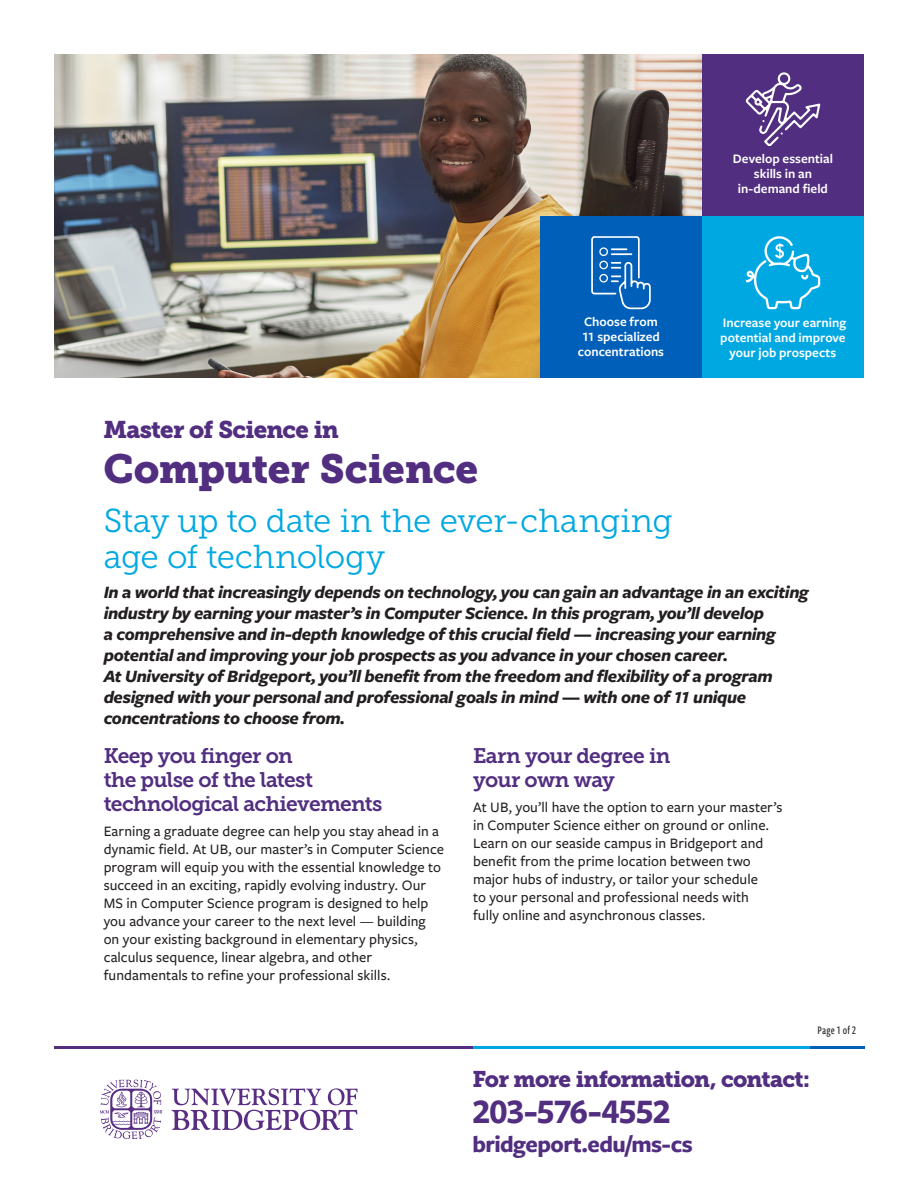
<style>
.page{position:relative;width:918px;height:1188px;background:#fff}
.page>*{position:absolute;margin:0;border:0;box-sizing:border-box;transform-origin:0 0}
.Program_Title{font:40.5px "Museo Slab 900";letter-spacing:-.01em;color:#522e81}
.t1{font:700 36px "Freight Sans Pro";letter-spacing:-.03em;color:#522e81}
.Main_Heading{font:33px/36px "Museo Slab 300";letter-spacing:-.01em;color:#00a8e2}
.t2{font:700 24px "Freight Sans Pro";letter-spacing:-.025em;color:#522e81}
.Program_Title-2{font:24px "Museo Slab 900";letter-spacing:-.03em;color:#522e81}
.t3{font:22.5px "Museo Slab 900";letter-spacing:-.035em;color:#522e81}
.Sub_Heading{font:21px/24px "Museo Slab 700";letter-spacing:-.035em;color:#522e81}
.Body_Intro{font:italic 700 18px/21px "Freight Sans Pro";letter-spacing:-.015em;color:#231f20}
.Body_Copy{font:500 15px/18px "Freight Sans Pro";letter-spacing:.005em;color:#231f20}
.Infographic_Supporting_Copy{font:600 13.5px/15px "Freight Sans Pro";color:#fff;text-align:center}
.t4{font:500 12px "Freight Sans Cmp Pro";letter-spacing:.01em;color:#231f20}
</style>
<div class="page">
<hr style="left:472px;top:1046px;width:338px;height:3px;background:#00a8e2">
<hr style="left:54px;top:1046px;width:418px;height:3px;background:#522e81">
<hr style="left:810px;top:1046px;width:55px;height:3px;background:#005fb9">
<svg style="left:172px;top:1088px;width:186px;height:42px"></svg>
<svg style="left:100px;top:1080px;width:62px;height:59px"></svg>
<img style="left:54px;top:54px;width:648px;height:324px">
<div style="left:702px;top:216px;width:162px;height:162px;background:#00a8e2"></div>
<div style="left:702px;top:54px;width:162px;height:162px;background:#522e81"></div>
<div style="left:540px;top:216px;width:162px;height:162px;background:#005fb9"></div>
<svg style="left:746px;top:236px;width:74px;height:73px"></svg>
<svg style="left:591px;top:236px;width:60px;height:73px"></svg>
<div style="left:599px;top:247px;width:9px;height:9px;border:1px solid #fff;border-radius:50%"></div>
<div style="left:599px;top:261px;width:9px;height:8px;border:1px solid #fff;border-radius:50%"></div>
<div style="left:599px;top:274px;width:9px;height:9px;border:1px solid #fff;border-radius:50%"></div>
<svg style="left:746px;top:72px;width:74px;height:73px"></svg>
<p class="Program_Title-2" style="left:103px;top:416px;width:237px">Master of Science in</p>
<p class="Program_Title" style="left:104px;top:446px;width:376px">Computer Science</p>
<p class="Infographic_Supporting_Copy" style="left:733px;top:151px;width:102px">Develop essential skills in an in-demand field</p>
<p class="Infographic_Supporting_Copy" style="left:578px;top:313px;width:88px">Choose from<br>11 specialized concentrations</p>
<p class="Infographic_Supporting_Copy" style="left:558px;top:315px;width:127px">Increase you earning potential and mprove your job p ospects</p>
<p class="Infographic_Supporting_Copy" style="left:720px;top:315px;width:127px">Increase your earning potential and improve your job prospects</p>
<p class="Main_Heading" style="left:104px;top:503px;width:571px">Stay up to date in the ever-changing age of technology</p>
<p class="Body_Intro" style="left:104px;top:581px;width:707px">In a world that increasingly depends on technology, you can gain an advantage in an exciting industry by earning your master’s in Computer Science. In this program, you’ll develop<br>a comprehensive and in-depth knowledge of this crucial field — increasing your earning potential and improving your job prospects as you advance in your chosen career.<br>At University of Bridgeport, you’ll benefit from the freedom and flexibility of a program designed with your personal and professional goals in mind — with one of 11 unique concentrations to choose from.</p>
<p class="Sub_Heading" style="left:104px;top:744px;width:281px">Keep you finger on<br>the pulse of the latest technological achievements</p>
<p class="Body_Copy" style="left:104px;top:822px;width:342px">Earning a graduate degree can help you stay ahead in a dynamic field. At UB, our master’s in Computer Science program will equip you with the essential knowledge to succeed in an exciting, rapidly evolving industry. Our MS in Computer Science program is designed to help you advance your career to the next level — building on your existing background in elementary physics, calculus sequence, linear algebra, and other fundamentals to refine your professional skills.</p>
<p class="Sub_Heading" style="left:473px;top:744px;width:199px">Earn your degree in your own way</p>
<p class="Body_Copy" style="left:473px;top:798px;width:311px">At UB, you’ll have the option to earn your master’s in Computer Science either on ground or online.<br>Learn on our seaside campus in Bridgeport and benefit from the prime location between two major hubs of industry, or tailor your schedule<br>to your personal and professional needs with<br>fully online and asynchronous classes.</p>
<p class="t4" style="left:818px;top:1022px;width:40px">Page 1 of 2</p>
<h3 class="t3" style="left:472px;top:1066px;width:339px">For more information, contact:</h3>
<h2 class="t1" style="left:472px;top:1087px;width:200px">203-576-4552</h2>
<h3 class="t2" style="left:472px;top:1128px;width:222px">bridgeport.edu/ms-cs</h3>
</div>
